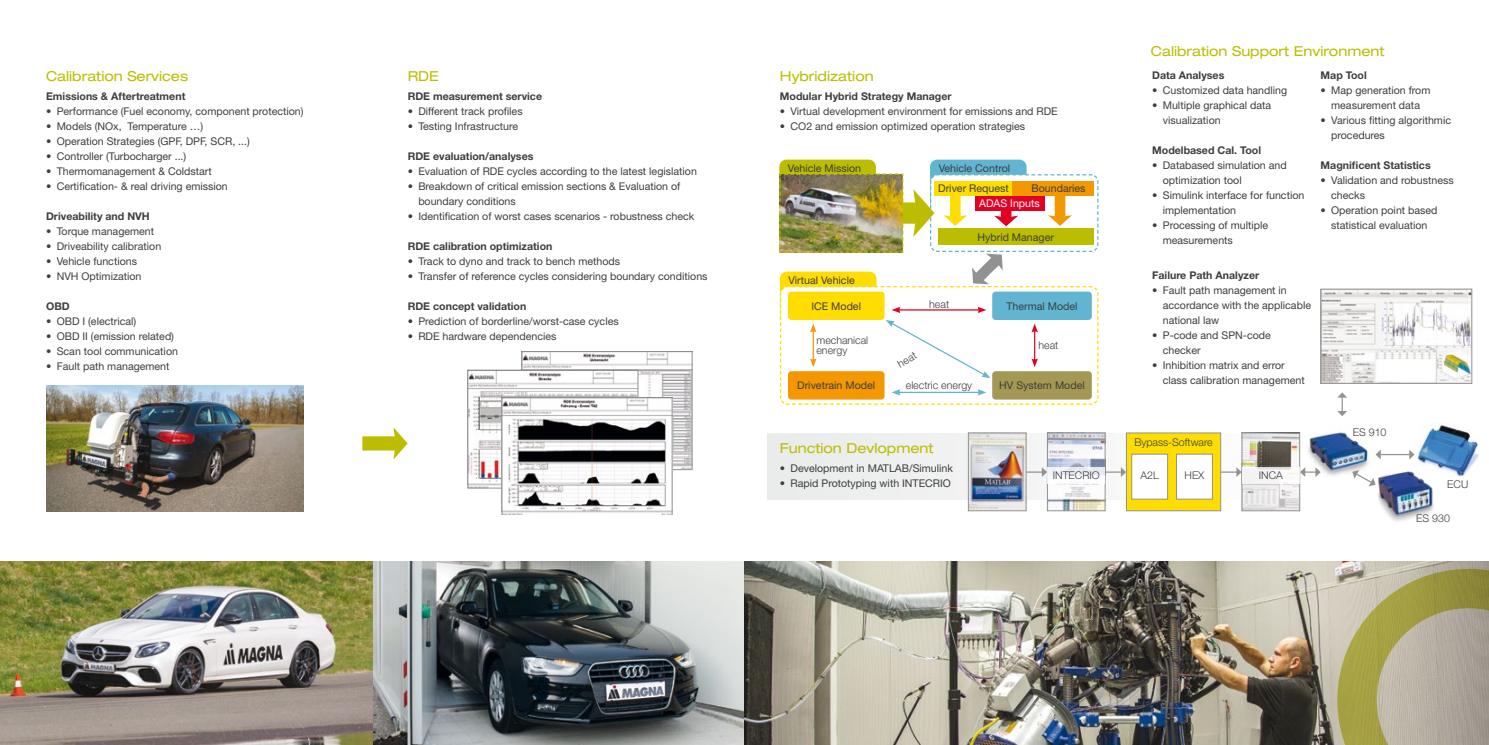
<style>
.page{position:relative;width:1489px;height:745px;background:#fff}
.page>*{position:absolute;margin:0;border:0;box-sizing:border-box;transform-origin:0 0}
.t1{font:expanded 13.75px "Helvetica Neue LT Pro";color:#bcbd00}
.t2{font:10.62px/15px "Helvetica Neue LT Pro";color:#3e3d40}
.t3{font:700 10.62px "Helvetica Neue LT Pro";color:#3e3d40}
.t4{font:300 10.62px/10px "Helvetica Neue LT Pro";color:#3e3d40}
.t5{font:10.62px "Helvetica Neue LT Pro";color:#fff}
</style>
<div class="page">
<div style="left:767px;top:432px;width:532px;height:67px;background:#eaebeb"></div>
<img style="left:1406px;top:425px;width:73px;height:51px">
<img style="left:1299px;top:411px;width:96px;height:72px">
<img style="left:0;top:561px;width:744px;height:183px">
<div style="left:930px;top:159px;width:96px;height:54px;background:#62b5d0;border-radius:7px"></div>
<svg style="left:362px;top:427px;width:45px;height:32px"></svg>
<img style="left:524px;top:353px;width:166px;height:114px">
<div style="left:522px;top:351px;width:170px;height:118px;border:1px solid #8f9193"></div>
<img style="left:469px;top:372px;width:167px;height:114px">
<div style="left:467px;top:370px;width:171px;height:118px;border:1px solid #8f9193"></div>
<svg style="left:502px;top:397px;width:170px;height:117px"></svg>
<div style="left:779px;top:159px;width:96px;height:54px;background:#bcbd00;border-radius:7px"></div>
<svg style="left:779px;top:173px;width:319px;height:232px"></svg>
<img style="left:1322px;top:290px;width:147px;height:91px">
<div style="left:1320px;top:288px;width:151px;height:95px;border:1px solid #93928f"></div>
<img style="left:970px;top:434px;width:54px;height:74px">
<div style="left:968px;top:432px;width:58px;height:78px;border:1px solid #93928f"></div>
<img style="left:1243px;top:434px;width:54px;height:74px">
<div style="left:1241px;top:432px;width:58px;height:78px;border:1px solid #93928f"></div>
<img style="left:1049px;top:434px;width:54px;height:74px">
<div style="left:1047px;top:432px;width:58px;height:78px;border:1px solid #93928f"></div>
<div style="left:1126px;top:432px;width:94px;height:78px;background:#fd0;border:1px solid #93928f"></div>
<div style="left:1131px;top:453px;width:36px;height:46px;background:#fff;border:1px solid #93928f"></div>
<div style="left:1176px;top:453px;width:36px;height:46px;background:#fff;border:1px solid #93928f"></div>
<div style="left:1242px;top:467px;width:57px;height:16px;background:#f5f4f3"></div>
<svg style="left:1047px;top:467px;width:57px;height:16px"></svg>
<img style="left:1361px;top:464px;width:85px;height:57px">
<svg style="left:1026px;top:467px;width:21px;height:9px"></svg>
<svg style="left:1105px;top:467px;width:21px;height:9px"></svg>
<svg style="left:1220px;top:467px;width:21px;height:9px"></svg>
<svg style="left:1299px;top:467px;width:21px;height:9px"></svg>
<hr style="left:1379px;top:453px;width:30px;height:2px;background:#93928f">
<svg style="left:1409px;top:449px;width:5px;height:10px"></svg>
<svg style="left:1375px;top:449px;width:5px;height:10px"></svg>
<svg style="left:1337px;top:392px;width:9px;height:24px"></svg>
<svg style="left:1352px;top:469px;width:23px;height:17px"></svg>
<img style="left:46px;top:385px;width:257px;height:125px">
<img style="left:744px;top:561px;width:744px;height:183px">
<svg style="left:1337px;top:568px;width:151px;height:176px;background:#afa881"></svg>
<p class="t1" style="left:46px;top:67px;width:144px">Calibration Services</p>
<p class="t3" style="left:46px;top:89px;width:141px">Emissions &amp; Aftertreatment</p>
<p class="t2" style="left:46px;top:103px;width:259px">• Performance (Fuel economy, component protection)</p>
<p class="t2" style="left:46px;top:118px;width:159px">• Models (NOx, Temperature …)</p>
<p class="t2" style="left:46px;top:133px;width:205px">• Operation Strategies (GPF, DPF, SCR, ...)</p>
<p class="t2" style="left:46px;top:148px;width:142px">• Controller (Turbocharger ...)</p>
<p class="t2" style="left:46px;top:163px;width:167px">• Thermomanagement &amp; Coldstart</p>
<p class="t2" style="left:46px;top:178px;width:183px">• Certification- &amp; real driving emission</p>
<p class="t3" style="left:46px;top:209px;width:105px">Driveability and NVH</p>
<p class="t2" style="left:46px;top:223px;width:110px">• Torque management</p>
<p class="t2" style="left:46px;top:238px;width:117px">• Driveability calibration</p>
<p class="t2" style="left:46px;top:253px;width:92px">• Vehicle functions</p>
<p class="t2" style="left:46px;top:268px;width:97px">• NVH Optimization</p>
<p class="t3" style="left:46px;top:299px;width:25px">OBD</p>
<p class="t2" style="left:46px;top:313px;width:92px">• OBD I (electrical)</p>
<p class="t2" style="left:46px;top:328px;width:129px">• OBD II (emission related)</p>
<p class="t2" style="left:46px;top:343px;width:133px">• Scan tool communication</p>
<p class="t2" style="left:46px;top:358px;width:125px">• Fault path management</p>
<p class="t1" style="left:407px;top:67px;width:33px">RDE</p>
<p class="t3" style="left:407px;top:89px;width:136px">RDE measurement service</p>
<p class="t2" style="left:407px;top:103px;width:116px">• Different track profiles</p>
<p class="t2" style="left:407px;top:118px;width:112px">• Testing Infrastructure</p>
<p class="t3" style="left:407px;top:149px;width:127px">RDE evaluation/analyses</p>
<p class="t2" style="left:407px;top:163px;width:291px">• Evaluation of RDE cycles according to the latest legislation</p>
<p class="t2" style="left:418px;top:178px;width:263px;text-indent:-11px">• Breakdown of critical emission sections &amp; Evaluation of boundary conditions</p>
<p class="t2" style="left:407px;top:208px;width:288px">• Identification of worst cases scenarios - robustness check</p>
<p class="t3" style="left:407px;top:239px;width:146px">RDE calibration optimization</p>
<p class="t2" style="left:407px;top:253px;width:214px">• Track to dyno and track to bench methods</p>
<p class="t2" style="left:407px;top:268px;width:301px">• Transfer of reference cycles considering boundary conditions</p>
<p class="t3" style="left:407px;top:299px;width:120px">RDE concept validation</p>
<p class="t2" style="left:407px;top:313px;width:212px">• Prediction of borderline/worst-case cycles</p>
<p class="t2" style="left:407px;top:328px;width:150px">• RDE hardware dependencies</p>
<p class="t1" style="left:780px;top:67px;width:95px">Hybridization</p>
<p class="t3" style="left:780px;top:89px;width:173px">Modular Hybrid Strategy Manager</p>
<p class="t2" style="left:780px;top:103px;width:279px">• Virtual development environment for emissions and RDE</p>
<p class="t2" style="left:780px;top:118px;width:247px">• CO2 and emission optimized operation strategies</p>
<p class="t2" style="left:788px;top:160px;width:75px">Vehicle Mission</p>
<p class="t2" style="left:938px;top:160px;width:73px">Vehicle Control</p>
<p class="t2" style="left:938px;top:180px;width:72px">Driver Request</p>
<p class="t2" style="left:1031px;top:180px;width:56px">Boundaries</p>
<p class="t5" style="left:979px;top:197px;width:62px">ADAS Inputs</p>
<p class="t2" style="left:977px;top:229px;width:78px">Hybrid Manager</p>
<p class="t2" style="left:788px;top:272px;width:68px">Virtual Vehicle</p>
<p class="t2" style="left:811px;top:298px;width:51px">ICE Model</p>
<p class="t4" style="left:929px;top:298px;width:21px">heat</p>
<p class="t2" style="left:1006px;top:298px;width:73px">Thermal Model</p>
<p class="t4" style="left:816px;top:335px;width:53px">mechanical energy</p>
<p class="t4" style="left:895px;top:359px;width:21px;rotate:-29deg">heat</p>
<p class="t4" style="left:1038px;top:340px;width:21px">heat</p>
<p class="t2" style="left:797px;top:377px;width:79px">Drivetrain Model</p>
<p class="t4" style="left:905px;top:380px;width:68px">electric energy</p>
<p class="t2" style="left:999px;top:377px;width:87px">HV System Model</p>
<p class="t1" style="left:1150px;top:42px;width:235px">Calibration Support Environment</p>
<p class="t3" style="left:1152px;top:68px;width:74px">Data Analyses</p>
<p class="t2" style="left:1152px;top:82px;width:137px">• Customized data handling</p>
<p class="t2" style="left:1162px;top:97px;width:110px;text-indent:-11px">• Multiple graphical data visualization</p>
<p class="t3" style="left:1152px;top:143px;width:110px">Modelbased Cal. Tool</p>
<p class="t2" style="left:1162px;top:157px;width:125px;text-indent:-11px">• Databased simulation and optimization tool</p>
<p class="t2" style="left:1162px;top:187px;width:143px;text-indent:-11px">• Simulink interface for function implementation</p>
<p class="t2" style="left:1162px;top:217px;width:107px;text-indent:-11px">• Processing of multiple measurements</p>
<p class="t3" style="left:1320px;top:68px;width:48px">Map Tool</p>
<p class="t2" style="left:1320px;top:82px;width:111px;text-align:center">• Map generation from measurement data</p>
<p class="t2" style="left:1330px;top:112px;width:121px;text-indent:-11px">• Various fitting algorithmic procedures</p>
<p class="t3" style="left:1320px;top:158px;width:112px">Magnificent Statistics</p>
<p class="t2" style="left:1330px;top:172px;width:124px;text-indent:-11px">• Validation and robustness checks</p>
<p class="t2" style="left:1320px;top:202px;width:118px;text-align:center">• Operation point based statistical evaluation</p>
<p class="t3" style="left:1152px;top:268px;width:109px">Failure Path Analyzer</p>
<p class="t2" style="left:1162px;top:282px;width:150px;text-indent:-11px">• Fault path management in accordance with the applicable national law</p>
<p class="t2" style="left:1162px;top:327px;width:110px;text-indent:-11px">• P-code and SPN-code checker</p>
<p class="t2" style="left:1162px;top:357px;width:143px;text-indent:-11px">• Inhibition matrix and error class calibration management</p>
<p class="t1" style="left:780px;top:439px;width:155px">Function Devlopment</p>
<p class="t2" style="left:780px;top:460px;width:175px">• Development in MATLAB/Simulink</p>
<p class="t2" style="left:780px;top:475px;width:172px">• Rapid Prototyping with INTECRIO</p>
<p class="t4" style="left:1134px;top:436px;width:80px">Bypass-Software</p>
<p class="t4" style="left:1052px;top:470px;width:48px">INTECRIO</p>
<p class="t4" style="left:1140px;top:470px;width:20px">A2L</p>
<p class="t4" style="left:1184px;top:470px;width:21px">HEX</p>
<p class="t4" style="left:1258px;top:470px;width:26px">INCA</p>
<p class="t4" style="left:1352px;top:427px;width:35px">ES 910</p>
<p class="t4" style="left:1446px;top:478px;width:23px">ECU</p>
<p class="t4" style="left:1416px;top:513px;width:35px">ES 930</p>
</div>
